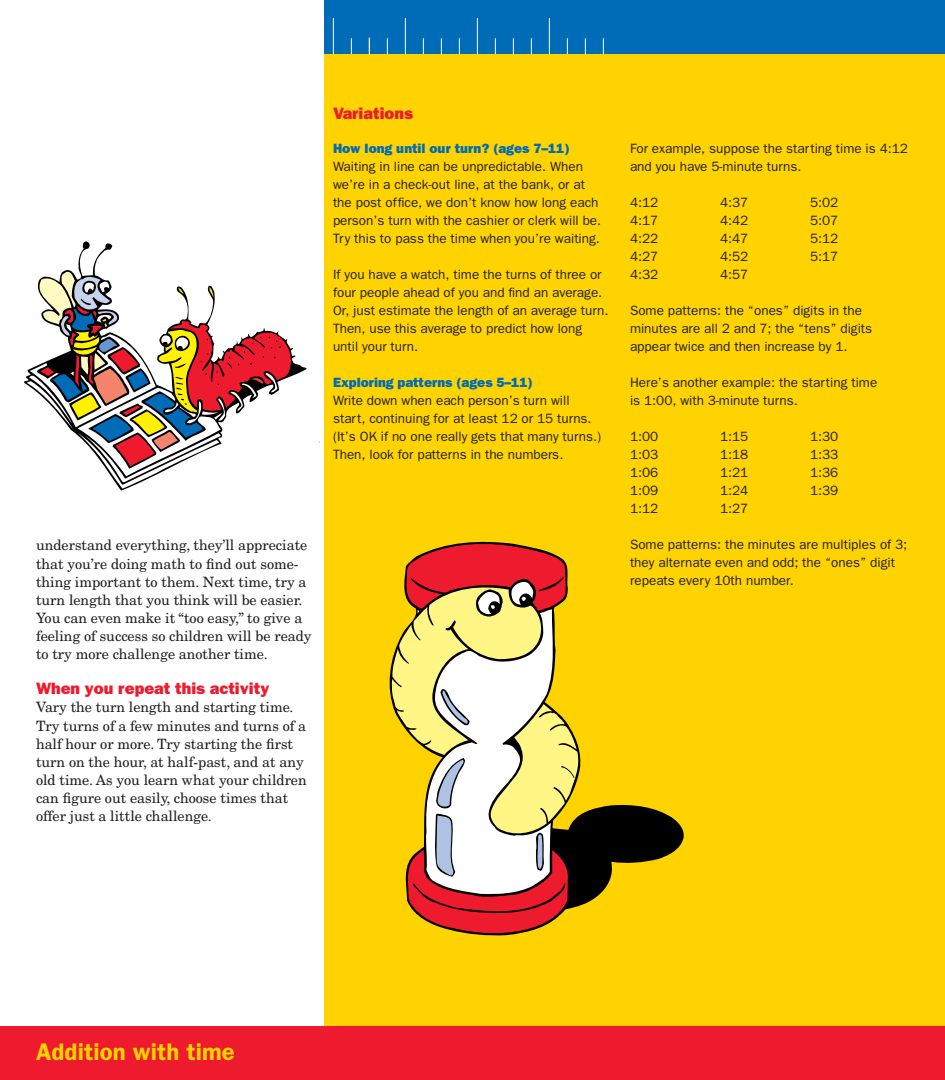
<style>
.page{position:relative;width:945px;height:1080px;background:#fff}
.page>*{position:absolute;margin:0;border:0;box-sizing:border-box;transform-origin:0 0}
.t1{font:600 24px "Franklin Gothic";letter-spacing:.005em;color:#ffd300}
.t2{font:800 16.5px "Franklin Gothic";color:#ed1b2d}
.t3{font:14.25px/18px "New Century Schlbk";color:#231f20}
.t4{font:13.5px/18px "Franklin Gothic";color:#231f20}
.t5{font:800 13.5px "Franklin Gothic";color:#006bb6}
</style>
<div class="page">
<div style="left:324px;top:0;width:621px;height:1026px;background:#ffd300"></div>
<div style="left:324px;top:0;width:621px;height:54px;background:#006bb6"></div>
<div style="left:0;top:1026px;width:945px;height:54px;background:#ed1b2d"></div>
<svg style="left:389px;top:662px;width:295px;height:274px"></svg>
<svg style="left:392px;top:541px;width:189px;height:394px"></svg>
<svg style="left:24px;top:241px;width:283px;height:250px"></svg>
<svg style="left:27px;top:272px;width:264px;height:217px"></svg>
<hr style="left:333px;top:18px;width:1px;height:36px;background:#fff">
<svg style="left:351px;top:38px;width:1px;height:16px"></svg>
<svg style="left:369px;top:38px;width:1px;height:16px"></svg>
<svg style="left:387px;top:38px;width:1px;height:16px"></svg>
<hr style="left:405px;top:18px;width:1px;height:36px;background:#fff">
<svg style="left:423px;top:38px;width:1px;height:16px"></svg>
<svg style="left:441px;top:38px;width:1px;height:16px"></svg>
<svg style="left:459px;top:38px;width:1px;height:16px"></svg>
<hr style="left:477px;top:18px;width:1px;height:36px;background:#fff">
<svg style="left:495px;top:38px;width:1px;height:16px"></svg>
<svg style="left:513px;top:38px;width:1px;height:16px"></svg>
<svg style="left:531px;top:38px;width:1px;height:16px"></svg>
<hr style="left:549px;top:18px;width:1px;height:36px;background:#fff">
<svg style="left:567px;top:38px;width:1px;height:16px"></svg>
<svg style="left:585px;top:38px;width:1px;height:16px"></svg>
<svg style="left:603px;top:38px;width:1px;height:16px"></svg>
<p class="t2" style="left:333px;top:108px;width:82px">Variations</p>
<p class="t5" style="left:333px;top:144px;width:238px">How long until our turn? (ages 7–11)</p>
<p class="t4" style="left:333px;top:159px;width:270px">Waiting in line can be unpredictable. When we’re in a check-out line, at the bank, or at the post office, we don’t know how long each person’s turn with the cashier or clerk will be.<br>Try this to pass the time when you’re waiting.</p>
<p class="t4" style="left:333px;top:267px;width:277px">If you have a watch, time the turns of three or four people ahead of you and find an average.<br>Or, just estimate the length of an average turn.<br>Then, use this average to predict how long until your turn.</p>
<p class="t5" style="left:333px;top:378px;width:201px">Exploring patterns (ages 5–11)</p>
<p class="t4" style="left:333px;top:393px;width:270px">Write down when each person’s turn will start, continuing for at least 12 or 15 turns. (It’s OK if no one really gets that many turns.)<br>Then, look for patterns in the numbers.</p>
<p class="t3" style="left:36px;top:538px;width:277px">understand everything, they’ll appreciate that you’re doing math to find out some&shy;thing important to them. Next time, try a turn length that you think will be easier.<br>You can even make it “too easy,” to give a feeling of success so children will be ready to try more challenge another time.</p>
<p class="t2" style="left:36px;top:683px;width:235px">When you repeat this activity</p>
<p class="t3" style="left:36px;top:700px;width:272px">Vary the turn length and starting time.<br>Try turns of a few minutes and turns of a half hour or more. Try starting the first turn on the hour, at half-past, and at any old time. As you learn what your children can figure out easily, choose times that offer just a little challenge.</p>
<p class="t4" style="left:630px;top:141px;width:280px">For example, suppose the starting time is 4:12 and you have 5-minute turns.</p>
<p class="t4" style="left:630px;top:195px;width:30px">4:12</p>
<p class="t4" style="left:720px;top:195px;width:30px">4:37</p>
<p class="t4" style="left:810px;top:195px;width:30px">5:02</p>
<p class="t4" style="left:630px;top:213px;width:30px">4:17</p>
<p class="t4" style="left:720px;top:213px;width:30px">4:42</p>
<p class="t4" style="left:810px;top:213px;width:30px">5:07</p>
<p class="t4" style="left:630px;top:231px;width:30px">4:22</p>
<p class="t4" style="left:720px;top:231px;width:30px">4:47</p>
<p class="t4" style="left:810px;top:231px;width:30px">5:12</p>
<p class="t4" style="left:630px;top:249px;width:30px">4:27</p>
<p class="t4" style="left:720px;top:249px;width:30px">4:52</p>
<p class="t4" style="left:810px;top:249px;width:30px">5:17</p>
<p class="t4" style="left:630px;top:267px;width:30px">4:32</p>
<p class="t4" style="left:720px;top:267px;width:30px">4:57</p>
<p class="t4" style="left:630px;top:303px;width:244px">Some patterns: the “ones” digits in the minutes are all 2 and 7; the “tens” digits appear twice and then increase by 1.</p>
<p class="t4" style="left:630px;top:375px;width:249px">Here’s another example: the starting time is 1:00, with 3-minute turns.</p>
<p class="t4" style="left:630px;top:429px;width:30px">1:00</p>
<p class="t4" style="left:720px;top:429px;width:30px">1:15</p>
<p class="t4" style="left:810px;top:429px;width:30px">1:30</p>
<p class="t4" style="left:630px;top:447px;width:30px">1:03</p>
<p class="t4" style="left:720px;top:447px;width:30px">1:18</p>
<p class="t4" style="left:810px;top:447px;width:30px">1:33</p>
<p class="t4" style="left:630px;top:465px;width:30px">1:06</p>
<p class="t4" style="left:720px;top:465px;width:30px">1:21</p>
<p class="t4" style="left:810px;top:465px;width:30px">1:36</p>
<p class="t4" style="left:630px;top:483px;width:30px">1:09</p>
<p class="t4" style="left:720px;top:483px;width:30px">1:24</p>
<p class="t4" style="left:810px;top:483px;width:30px">1:39</p>
<p class="t4" style="left:630px;top:501px;width:30px">1:12</p>
<p class="t4" style="left:720px;top:501px;width:30px">1:27</p>
<p class="t4" style="left:630px;top:537px;width:279px">Some patterns: the minutes are multiples of 3; they alternate even and odd; the “ones” digit repeats every 10th number.</p>
<h1 class="t1" style="left:36px;top:1044px;width:200px">Addition with time</h1>
</div>
